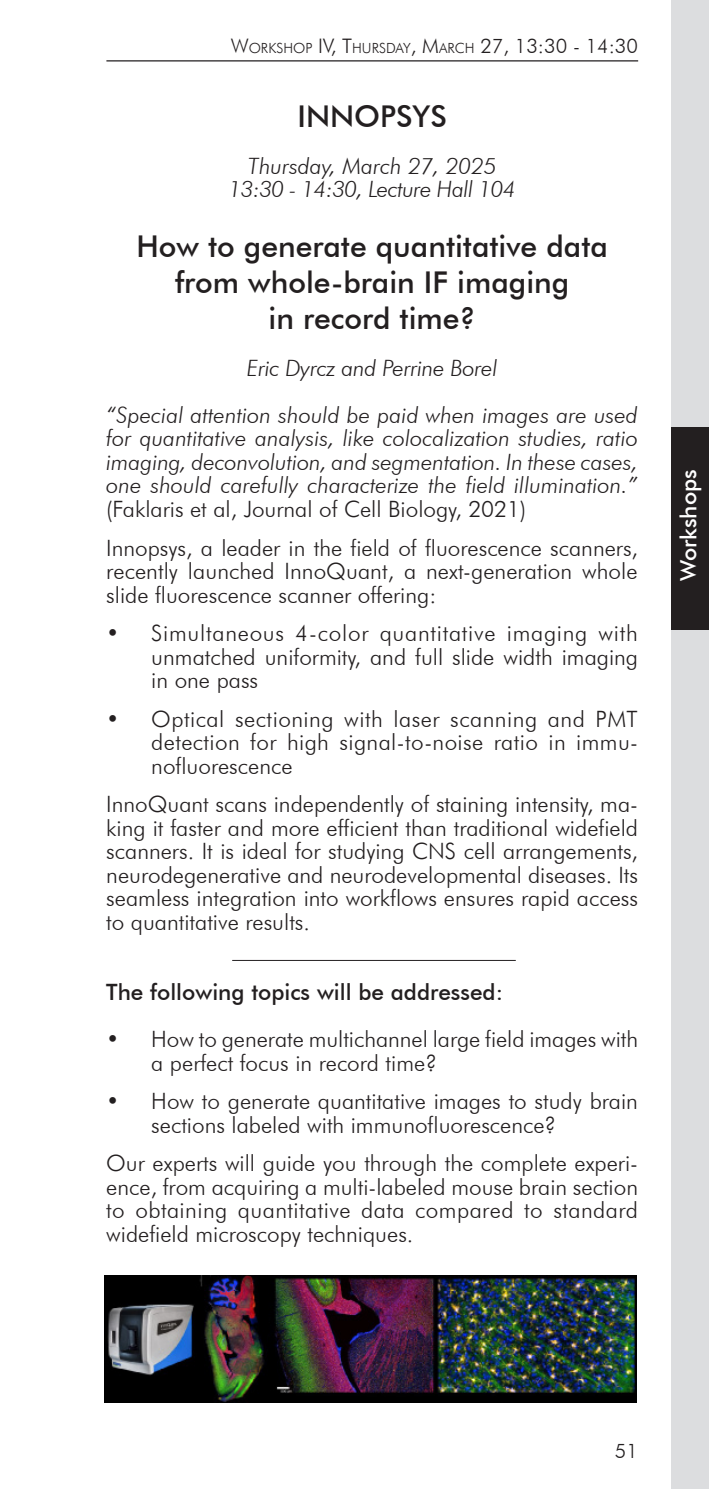
<style>
.page{position:relative;width:709px;height:1489px;background:#fff}
.page>*{position:absolute;margin:0;border:0;box-sizing:border-box;transform-origin:0 0}
.Überschrift_1{font:500 30px/36px "Futura BT";color:#231f20;text-align:center}
.Text_Symposia_Zeitpl{font:300 22.5px/23.5px "Futura BT";color:#231f20;text-align:justify}
.Text_Symposia_Zeitpl-2{font:italic 300 22.5px/23.5px "Futura BT";color:#231f20;text-align:justify}
.Überschrift_2_-_Symp{font:italic 300 22.5px "Futura BT";letter-spacing:-.01em;color:#231f20}
.Text_Symposia_Zeitpl-3{font:500 22.5px "Futura BT";color:#231f20}
.Überschrift_1-2{font:italic 300 22.5px "Futura BT";letter-spacing:-.01em;color:#231f20}
.Überschrift_-_Poster{font:500 22.5px "Futura BT";color:#fff}
.Kopfzeile_rechts{font:300 20px "Futura BT";color:#231f20}
.t1{font:300 20px "Futura BT";color:#231f20}
.s1{font-size:14px}
.s2{font-style:normal}
</style>
<div class="page">
<hr style="left:106px;top:60px;width:532px;height:1px;background:#231f20">
<div style="left:671px;top:0;width:38px;height:1488px;background:#dcdddf"></div>
<div style="left:671px;top:427px;width:38px;height:203px;background:#231f20"></div>
<img style="left:104px;top:1275px;width:532px;height:126px">
<hr style="left:232px;top:959px;width:284px;height:1px;background:#231f20">
<p class="Kopfzeile_rechts" style="left:231px;top:34px;width:409px">W<span class="s1">ORKSHOP</span> IV, T<span class="s1">HURSDAY</span>, M<span class="s1">ARCH</span> 27, 13:30 - 14:30</p>
<p class="Überschrift_1" style="left:297px;top:98px;width:151px">INNOPSYS</p>
<p class="Überschrift_2_-_Symp" style="left:248px;top:152px;width:250px">Thursday, March 27, 2025</p>
<p class="Überschrift_2_-_Symp" style="left:229px;top:176px;width:288px">13:30 - 14:30, Lecture Hall 104</p>
<p class="Überschrift_1" style="left:136px;top:228px;width:473px">How to generate quantitative data from whole-brain IF imaging</p>
<p class="Überschrift_1" style="left:268px;top:300px;width:209px">in record time?</p>
<p class="Überschrift_1-2" style="left:247px;top:354px;width:252px">Eric Dyrcz and Perrine Borel</p>
<p class="Text_Symposia_Zeitpl-2" style="left:106px;top:403px;width:533px">“Special attention should be paid when images are used for quantitative analysis, like colocalization studies, ratio imaging, deconvolution, and segmentation. In these cases, one should carefully characterize the field illumination.” <span class="s2">(Faklaris et al, Journal of Cell Biology, 2021)</span></p>
<p class="Text_Symposia_Zeitpl" style="left:106px;top:535px;width:533px">Innopsys, a leader in the field of fluorescence scanners, recently launched InnoQuant, a next-generation whole slide fluorescence scanner offering:</p>
<p class="Text_Symposia_Zeitpl" style="left:151px;top:621px;width:488px;text-indent:-45px">• Simultaneous 4-color quantitative imaging with unmatched uniformity, and full slide width imaging in one pass</p>
<p class="Text_Symposia_Zeitpl" style="left:151px;top:706px;width:488px;text-indent:-45px">• Optical sectioning with laser scanning and PMT detection for high signal-to-noise ratio in immu&shy;nofluorescence</p>
<p class="Text_Symposia_Zeitpl" style="left:106px;top:792px;width:533px">InnoQuant scans independently of staining intensity, ma&shy;king it faster and more efficient than traditional widefield scanners. It is ideal for studying CNS cell arrangements, neurodegenerative and neurodevelopmental diseases. Its seamless integration into workflows ensures rapid access to quantitative results.</p>
<p class="Text_Symposia_Zeitpl-3" style="left:106px;top:978px;width:398px">The following topics will be addressed:</p>
<p class="Text_Symposia_Zeitpl" style="left:151px;top:1027px;width:488px;text-indent:-45px">• How to generate multichannel large field images with a perfect focus in record time?</p>
<p class="Text_Symposia_Zeitpl" style="left:151px;top:1089px;width:488px;text-indent:-45px">• How to generate quantitative images to study brain sections labeled with immunofluorescence?</p>
<p class="Text_Symposia_Zeitpl" style="left:106px;top:1151px;width:533px">Our experts will guide you through the complete experi&shy;ence, from acquiring a multi-labeled mouse brain section to obtaining quantitative data compared to standard widefield microscopy techniques.</p>
<p class="Überschrift_-_Poster" style="left:674px;top:581px;width:113px;rotate:-90deg">Workshops</p>
<p class="t1" style="left:615px;top:1438px;width:25px">51</p>
</div>
